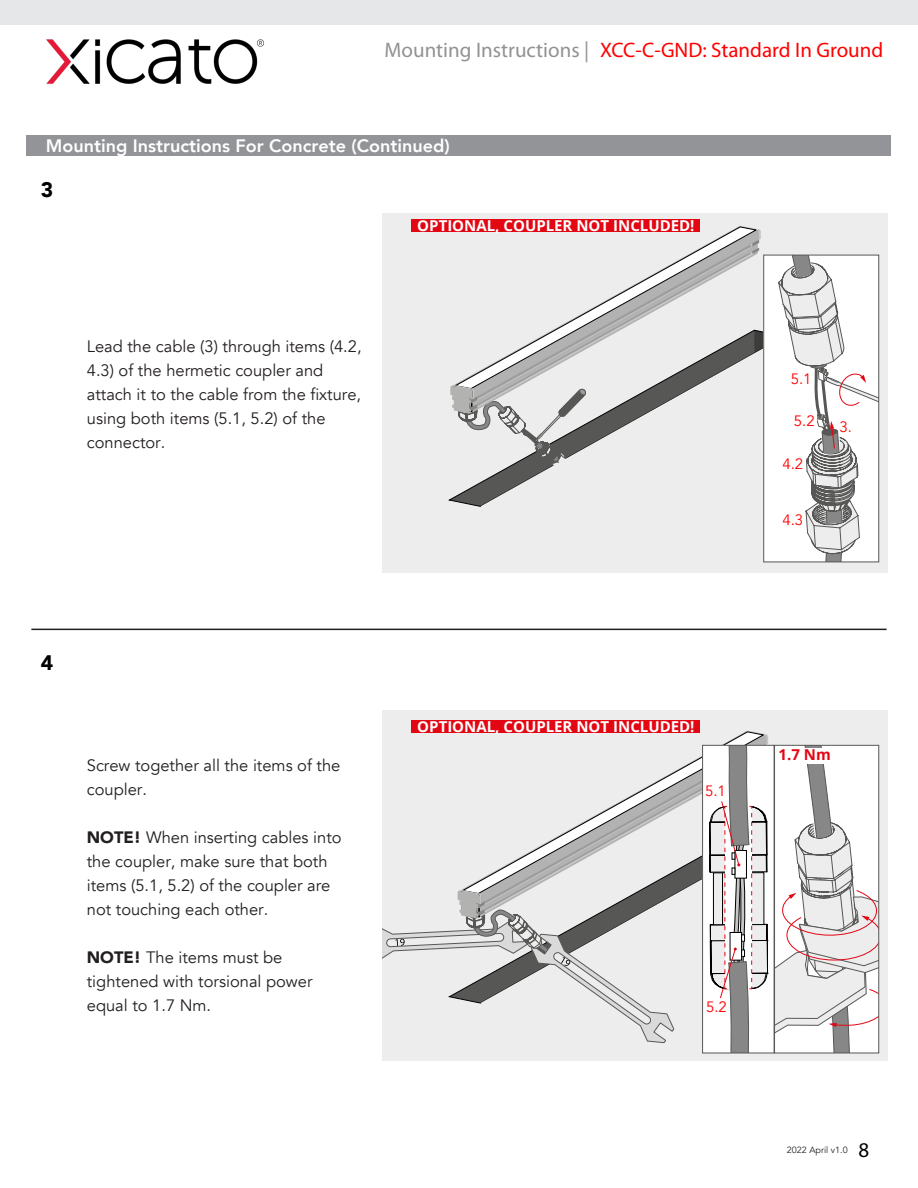
<style>
.page{position:relative;width:918px;height:1188px;background:#fff}
.page>*{position:absolute;margin:0;border:0;box-sizing:border-box;transform-origin:0 0}
.t1{font:21px "Myriad Pro";color:#f00}
.t2{font:900 21px "Avenir";color:#000001}
.t3{font:21px "Myriad Pro";color:#000}
.t4{font:800 18px "Avenir";color:#fff}
.t5{font:16.5px/24px "Avenir";color:#231f20}
.t6{font:700 15px "Open Sans";color:#fff}
.t7{font:15px "Avenir";color:#f00}
.t8{font:700 15px "Open Sans";color:#e30613}
.t9{font:9px "Avenir";color:#231f20}
.s1{color:#929292}
.s2{font-weight:900}
</style>
<div class="page">
<div style="left:383px;top:710px;width:505px;height:350px;background:#ededed"></div>
<div style="left:481px;top:1053px;width:407px;height:7px;background:#ededed"></div>
<div style="left:412px;top:720px;width:288px;height:12px;background:#e30613"></div>
<svg style="left:383px;top:731px;width:505px;height:322px"></svg>
<div style="left:383px;top:214px;width:505px;height:359px;background:#ededed"></div>
<svg style="left:450px;top:226px;width:438px;height:347px"></svg>
<div style="left:763px;top:255px;width:116px;height:307px;border:1px solid #575756"></div>
<div style="left:412px;top:219px;width:288px;height:12px;background:#e30613"></div>
<div style="left:791px;top:373px;width:23px;height:20px;background:#fff"></div>
<div style="left:794px;top:414px;width:23px;height:20px;background:#fff"></div>
<div style="left:782px;top:458px;width:23px;height:13px;background:#fff"></div>
<div style="left:782px;top:514px;width:23px;height:15px;background:#fff"></div>
<div style="left:839px;top:421px;width:23px;height:13px;background:#fff"></div>
<img style="left:46px;top:39px;width:218px;height:45px">
<div style="left:27px;top:135px;width:864px;height:21px;background:#929497"></div>
<hr style="left:31px;top:629px;width:856px;height:1px;background:#231f20">
<div style="left:0;top:0;width:918px;height:24px;background:#e6e7e8"></div>
<p class="t1" style="left:385px;top:37px;width:500px"><span class="s1">Mounting Instructions |</span> XCC-C-GND: Standard In Ground</p>
<p class="t4" style="left:46px;top:132px;width:405px">Mounting Instructions For Concrete (Continued)</p>
<p class="t2" style="left:41px;top:172px;width:14px">3</p>
<p class="t5" style="left:87px;top:334px;width:276px">Lead the cable (3) through items (4.2,<br>4.3) of the hermetic coupler and attach it to the cable from the fixture, using both items (5.1, 5.2) of the connector.</p>
<p class="t2" style="left:41px;top:644px;width:14px">4</p>
<p class="t5" style="left:87px;top:753px;width:255px">Screw together all the items of the coupler.</p>
<p class="t5" style="left:87px;top:825px;width:256px"><span class="s2">NOTE!</span> When inserting cables into the coupler, make sure that both items (5.1, 5.2) of the coupler are not touching each other.</p>
<p class="t5" style="left:87px;top:945px;width:227px"><span class="s2">NOTE!</span> The items must be tightened with torsional power equal to 1.7 Nm.</p>
<p class="t6" style="left:417px;top:215px;width:279px">OPTIONAL, COUPLER NOT INCLUDED!</p>
<p class="t7" style="left:791px;top:370px;width:22px">5.1</p>
<p class="t7" style="left:794px;top:412px;width:22px">5.2</p>
<p class="t7" style="left:782px;top:455px;width:22px">4.2</p>
<p class="t7" style="left:782px;top:511px;width:22px">4.3</p>
<p class="t7" style="left:839px;top:418px;width:14px">3.</p>
<p class="t6" style="left:417px;top:716px;width:279px">OPTIONAL, COUPLER NOT INCLUDED!</p>
<p class="t7" style="left:705px;top:782px;width:22px">5.1</p>
<p class="t8" style="left:779px;top:744px;width:54px">1.7 Nm</p>
<p class="t7" style="left:706px;top:998px;width:22px">5.2</p>
<p class="t9" style="left:787px;top:1145px;width:62px">2022 April v1.0</p>
<p class="t3" style="left:858px;top:1137px;width:12px">8</p>
</div>
